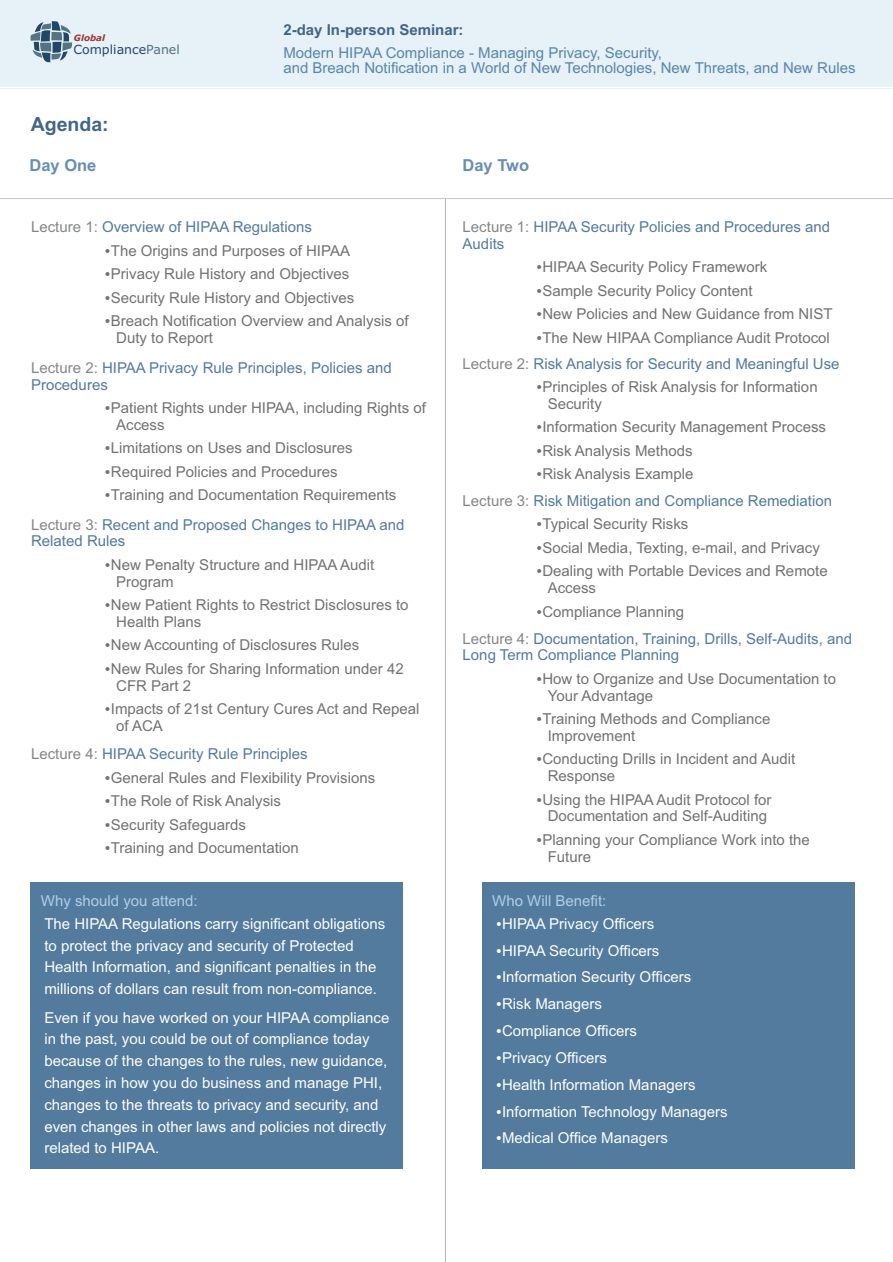
<style>
.page{position:relative;width:893px;height:1262px;background:#fff}
.page>*{position:absolute;margin:0;border:0;box-sizing:border-box;transform-origin:0 0}
.t1{font:700 19.5px "Arial";color:#416687}
.t2{font:700 16.5px "Arial";color:#658fb4}
.t3{font:15px/16.8px "Arial";color:#727271}
.t4{font:15px/21.8px "Arial";color:#fefefe}
.t5{font:15px/16.8px "Arial";color:#527b9e}
.t6{font:15px/15px "Arial";color:#5986ac}
.t7{font:15px "Arial";color:#b1cee7}
.t8{font:700 15px "Arial";color:#416687}
.t9{font:12.6px "Verdana";color:#2c4865}
.t10{font:italic 700 8.85px "Verdana";color:#9c3534}
.s1{color:#527483}
.s2{color:#848688}
.s3{color:#527b9e}
.s4{color:#727271}
</style>
<div class="page">
<div style="left:0;top:0;width:893px;height:89px;background:#e6f1f8"></div>
<hr style="left:0;top:88px;width:893px;height:1px;background:#fefefe">
<hr style="left:0;top:198px;width:893px;height:1px;background:#c5c6c6">
<hr style="left:445px;top:199px;width:1px;height:1063px;background:#b2b3b3">
<svg style="left:30px;top:21px;width:42px;height:42px"></svg>
<div style="left:31px;top:882px;width:372px;height:286px;background:#527b9e"></div>
<div style="left:482px;top:882px;width:372px;height:286px;background:#527b9e"></div>
<p class="t10" style="left:74px;top:34px;width:33px">Global</p>
<p class="t9" style="left:73px;top:44px;width:108px">Compliance<span class="s1">Panel</span></p>
<p class="t8" style="left:283px;top:24px;width:182px">2-day In-person Seminar:</p>
<p class="t6" style="left:283px;top:47px;width:573px">Modern HIPAA Compliance - Managing Privacy, Security,<br>and Breach Notification in a World of New Technologies, New Threats, and New Rules</p>
<h1 class="t1" style="left:31px;top:117px;width:79px">Agenda:</h1>
<p class="t2" style="left:29px;top:159px;width:68px">Day One</p>
<p class="t2" style="left:462px;top:159px;width:68px">Day Two</p>
<p class="t5" style="left:31px;top:220px;width:282px"><span class="s2">Lecture 1:</span> Overview of HIPAA Regulations</p>
<p class="t3" style="left:105px;top:243px;width:247px">•The Origins and Purposes of HIPAA</p>
<p class="t3" style="left:105px;top:267px;width:246px">•Privacy Rule History and Objectives</p>
<p class="t3" style="left:105px;top:290px;width:251px">•Security Rule History and Objectives</p>
<p class="t3" style="left:116px;top:314px;width:294px;text-indent:-12px">•Breach Notification Overview and Analysis of<br>Duty to Report</p>
<p class="t5" style="left:31px;top:361px;width:362px"><span class="s2">Lecture 2:</span> HIPAA Privacy Rule Principles, Policies and<br>Procedures</p>
<p class="t3" style="left:116px;top:401px;width:311px;text-indent:-12px">•Patient Rights under HIPAA, including Rights of<br>Access</p>
<p class="t3" style="left:105px;top:441px;width:250px">•Limitations on Uses and Disclosures</p>
<p class="t3" style="left:105px;top:464px;width:235px">•Required Policies and Procedures</p>
<p class="t3" style="left:31px;top:482px;width:375px;line-height:29.2px;text-indent:73px">•Training and Documentation Requirements<br><span class="s2">Lecture 3:</span> <span class="s3">Recent and Proposed Changes to HIPAA and</span></p>
<p class="t5" style="left:31px;top:534px;width:96px">Related Rules</p>
<p class="t3" style="left:116px;top:557px;width:259px;text-indent:-12px">•New Penalty Structure and HIPAA Audit<br>Program</p>
<p class="t3" style="left:116px;top:598px;width:294px;text-indent:-12px">•New Patient Rights to Restrict Disclosures to<br>Health Plans</p>
<p class="t3" style="left:105px;top:638px;width:256px">•New Accounting of Disclosures Rules</p>
<p class="t3" style="left:116px;top:661px;width:289px;text-indent:-12px">•New Rules for Sharing Information under 42<br>CFR Part 2</p>
<p class="t3" style="left:116px;top:702px;width:305px;text-indent:-12px">•Impacts of 21st Century Cures Act and Repeal of ACA</p>
<p class="t5" style="left:31px;top:747px;width:278px"><span class="s2">Lecture 4:</span> HIPAA Security Rule Principles</p>
<p class="t3" style="left:105px;top:770px;width:272px">•General Rules and Flexibility Provisions</p>
<p class="t3" style="left:105px;top:794px;width:178px">•The Role of Risk Analysis</p>
<p class="t3" style="left:105px;top:817px;width:143px">•Security Safeguards</p>
<p class="t3" style="left:105px;top:841px;width:196px">•Training and Documentation</p>
<p class="t7" style="left:41px;top:895px;width:158px">Why should you attend:</p>
<p class="t4" style="left:44px;top:914px;width:342px">The HIPAA Regulations carry significant obligations to protect the privacy and security of Protected Health Information, and significant penalties in the millions of dollars can result from non-compliance.</p>
<p class="t4" style="left:44px;top:1007px;width:346px">Even if you have worked on your HIPAA compliance in the past, you could be out of compliance today because of the changes to the rules, new guidance, changes in how you do business and manage PHI, changes to the threats to privacy and security, and even changes in other laws and policies not directly related to HIPAA.</p>
<p class="t5" style="left:462px;top:220px;width:369px"><span class="s2">Lecture 1:</span> HIPAA Security Policies and Procedures and<br>Audits</p>
<p class="t3" style="left:536px;top:260px;width:233px">•HIPAA Security Policy Framework</p>
<p class="t3" style="left:536px;top:283px;width:218px">•Sample Security Policy Content</p>
<p class="t3" style="left:536px;top:307px;width:298px">•New Policies and New Guidance from NIST</p>
<p class="t5" style="left:462px;top:326px;width:378px;line-height:26px;text-indent:73px"><span class="s4">•The New HIPAA Compliance Audit Protocol<br></span><span class="s2">Lecture 2:</span> Risk Analysis for Security and Meaningful Use</p>
<p class="t3" style="left:547px;top:380px;width:271px;text-indent:-12px">•Principles of Risk Analysis for Information<br>Security</p>
<p class="t3" style="left:536px;top:420px;width:291px">•Information Security Management Process</p>
<p class="t3" style="left:536px;top:443px;width:158px">•Risk Analysis Methods</p>
<p class="t5" style="left:462px;top:462px;width:371px;line-height:26.5px;text-indent:73px"><span class="s4">•Risk Analysis Example<br></span><span class="s2">Lecture 3:</span> Risk Mitigation and Compliance Remediation</p>
<p class="t3" style="left:536px;top:517px;width:154px">•Typical Security Risks</p>
<p class="t3" style="left:536px;top:540px;width:285px">•Social Media, Texting, e-mail, and Privacy</p>
<p class="t3" style="left:547px;top:564px;width:281px;text-indent:-12px">•Dealing with Portable Devices and Remote<br>Access</p>
<p class="t5" style="left:462px;top:599px;width:391px;line-height:27.2px;text-indent:73px"><span class="s4">•Compliance Planning<br></span><span class="s2">Lecture 4:</span> Documentation, Training, Drills, Self-Audits, and</p>
<p class="t5" style="left:462px;top:648px;width:218px">Long Term Compliance Planning</p>
<p class="t3" style="left:547px;top:671px;width:290px;text-indent:-12px">•How to Organize and Use Documentation to<br>Your Advantage</p>
<p class="t3" style="left:547px;top:712px;width:224px;text-indent:-12px">•Training Methods and Compliance<br>Improvement</p>
<p class="t3" style="left:547px;top:752px;width:249px;text-indent:-12px">•Conducting Drills in Incident and Audit<br>Response</p>
<p class="t3" style="left:536px;top:792px;width:237px;text-align:center">•Using the HIPAA Audit Protocol for<br>Documentation and Self-Auditing</p>
<p class="t3" style="left:547px;top:832px;width:264px;text-indent:-12px">•Planning your Compliance Work into the<br>Future</p>
<p class="t7" style="left:492px;top:895px;width:116px">Who Will Benefit:</p>
<p class="t4" style="left:495px;top:914px;width:160px">•HIPAA Privacy Officers</p>
<p class="t4" style="left:495px;top:940px;width:165px">•HIPAA Security Officers</p>
<p class="t4" style="left:495px;top:967px;width:197px">•Information Security Officers</p>
<p class="t4" style="left:495px;top:994px;width:108px">•Risk Managers</p>
<p class="t4" style="left:495px;top:1021px;width:143px">•Compliance Officers</p>
<p class="t4" style="left:495px;top:1048px;width:113px">•Privacy Officers</p>
<p class="t4" style="left:495px;top:1075px;width:201px">•Health Information Managers</p>
<p class="t4" style="left:495px;top:1101px;width:233px">•Information Technology Managers</p>
<p class="t4" style="left:495px;top:1128px;width:174px">•Medical Office Managers</p>
</div>
